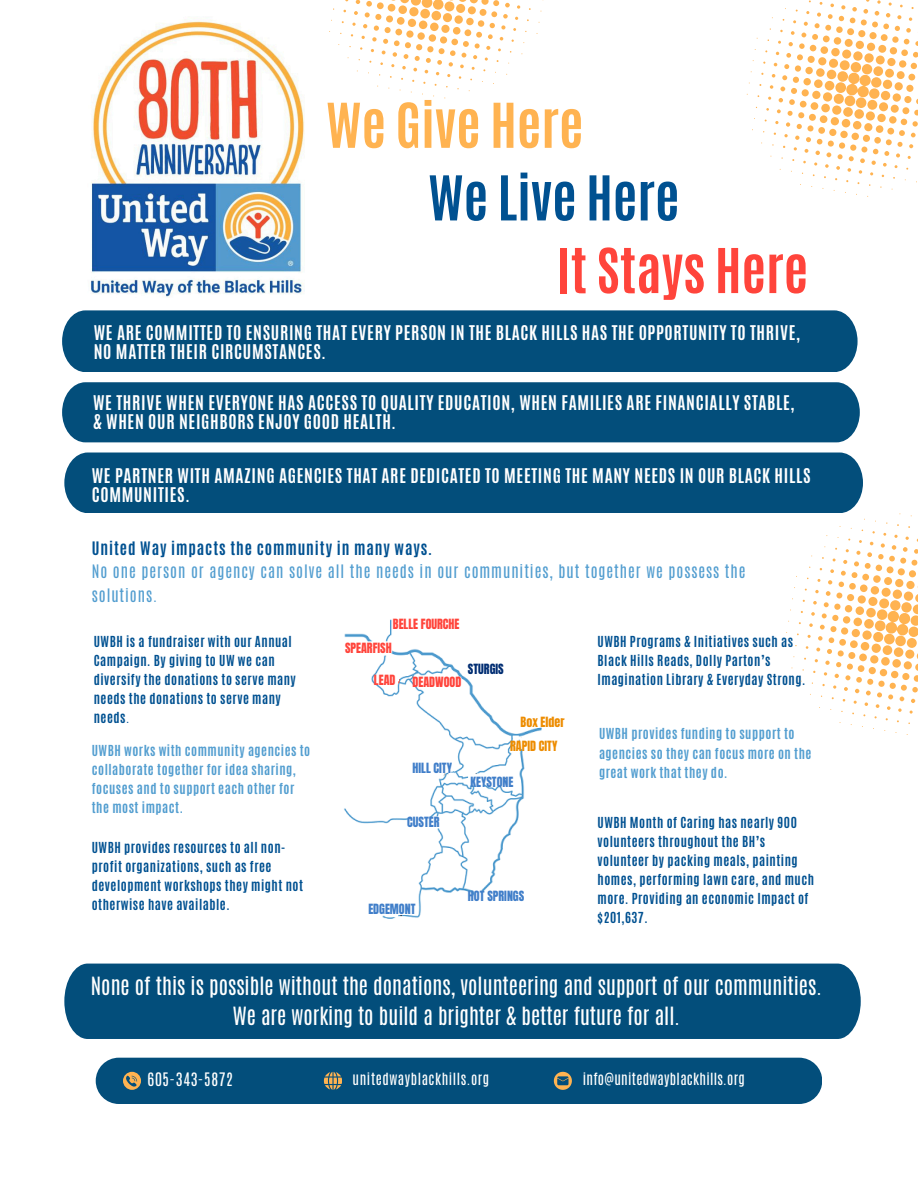
<style>
.page{position:relative;width:918px;height:1188px;background:#fff}
.page>*{position:absolute;margin:0;border:0;box-sizing:border-box;transform-origin:0 0}
.t1{font:700 52.5px "Antonio";color:#ff443b}
.t2{font:700 52.5px "Antonio";color:#ffb351}
.t3{font:700 52.5px "Antonio";color:#005191}
.t4{font:21px/29.2px "Antonio";color:#fff;text-align:center}
.t5{font:700 16.95px/19px "Antonio";letter-spacing:.04em;color:#fff}
.t6{font:15.45px/23.7px "Antonio";letter-spacing:.06em;color:#539ed0}
.t7{font:15.45px "Antonio";letter-spacing:.04em;color:#fff}
.t8{font:13.95px "Antonio";letter-spacing:.02em;color:#fff}
.t9{font:13.95px "Antonio";letter-spacing:.04em;color:#fff}
.t10{font:700 12.75px/19px "Antonio";letter-spacing:.04em;color:#005191}
.t11{font:700 12.75px/19px "Antonio";letter-spacing:.04em;color:#539ed0}
.t12{font:12px "Anton";color:#407ec9}
.t13{font:12px "Anton";color:#ff443b}
.t14{font:12px "Anton";color:#ed8c00}
.t15{font:12px "Anton";color:#002d72}
.s1{font-weight:700;color:#005191}
.s2{font-weight:400}
</style>
<div class="page">
<div style="left:62px;top:310px;width:796px;height:62px;background:#034e7b"></div>
<div style="left:62px;top:382px;width:798px;height:60px;background:#034e7b"></div>
<div style="left:64px;top:453px;width:799px;height:60px;background:#034e7b"></div>
<svg style="left:747px;top:0;width:171px;height:197px"></svg>
<svg style="left:329px;top:0;width:202px;height:99px"></svg>
<div style="left:96px;top:1058px;width:726px;height:46px;background:#034e7b;border-radius:23px"></div>
<svg style="left:123px;top:1072px;width:18px;height:18px"></svg>
<svg style="left:324px;top:1072px;width:18px;height:18px"></svg>
<svg style="left:554px;top:1072px;width:18px;height:18px"></svg>
<img style="left:91px;top:20px;width:214px;height:277px">
<div style="left:64px;top:964px;width:797px;height:75px;background:#034e7b"></div>
<svg style="left:786px;top:513px;width:132px;height:222px"></svg>
<img style="left:344px;top:619px;width:198px;height:300px">
<p class="t2" style="left:326px;top:88px;width:259px">We Give Here</p>
<p class="t3" style="left:428px;top:160px;width:253px">We Live Here</p>
<p class="t1" style="left:556px;top:233px;width:253px">It Stays Here</p>
<h3 class="t5" style="left:94px;top:323px;width:708px">WE ARE COMMITTED TO ENSURING THAT EVERY PERSON IN THE BLACK HILLS HAS THE OPPORTUNITY TO THRIVE,<br>NO MATTER THEIR CIRCUMSTANCES.</h3>
<p class="t5" style="left:93px;top:393px;width:703px">WE THRIVE WHEN EVERYONE HAS ACCESS TO QUALITY EDUCATION, WHEN FAMILIES ARE FINANCIALLY STABLE, &amp; WHEN OUR NEIGHBORS ENJOY GOOD HEALTH.</p>
<h4 class="t5" style="left:92px;top:466px;width:720px">WE PARTNER WITH AMAZING AGENCIES THAT ARE DEDICATED TO MEETING THE MANY NEEDS IN OUR BLACK HILLS<br>COMMUNITIES.</h4>
<p class="t6" style="left:92px;top:536px;width:655px"><span class="s1">United Way impacts the community in many ways.<br></span>No one person or agency can solve all the needs in our communities, but together we possess the solutions.</p>
<h3 class="t10" style="left:94px;top:632px;width:204px">UWBH is a fundraiser with our Annual<br>Campaign. By giving to UW we can diversify the donations to serve many needs the donations to serve many needs<span class="s2">.</span></h3>
<p class="t11" style="left:92px;top:741px;width:220px">UWBH works with community agencies to collaborate together for idea sharing, focuses and to support each other for the most impact.</p>
<p class="t10" style="left:92px;top:838px;width:213px">UWBH provides resources to all non&shy;profit organizations, such as free development workshops they might not otherwise have available.</p>
<p class="t13" style="left:393px;top:616px;width:68px">BELLE FOURCHE</p>
<p class="t13" style="left:345px;top:640px;width:48px">SPEARFISH</p>
<p class="t13" style="left:374px;top:671px;width:23px">LEAD</p>
<p class="t13" style="left:413px;top:673px;width:50px">DEADWOOD</p>
<h2 class="t15" style="left:468px;top:661px;width:37px">STURGIS</h2>
<p class="t14" style="left:521px;top:714px;width:45px">Box Elder</p>
<h5 class="t12" style="left:413px;top:760px;width:41px">HILL CITY</h5>
<h5 class="t12" style="left:407px;top:814px;width:34px">CUSTER</h5>
<h6 class="t14" style="left:510px;top:738px;width:49px">RAPID CITY</h6>
<h5 class="t12" style="left:470px;top:773px;width:44px">KEYSTONE</h5>
<h5 class="t12" style="left:368px;top:900px;width:49px">EDGEMONT</h5>
<h5 class="t12" style="left:468px;top:888px;width:58px">HOT SPRINGS</h5>
<h1 class="t10" style="left:598px;top:632px;width:209px">UWBH Programs &amp; Initiatives such as<br>Black Hills Reads, Dolly Parton’s<br>Imagination Library &amp; Everyday Strong.</h1>
<p class="t11" style="left:599px;top:725px;width:214px">UWBH provides funding to support to agencies so they can focus more on the great work that they do.</p>
<p class="t10" style="left:598px;top:813px;width:218px">UWBH Month of Caring has nearly 900 volunteers throughout the BH’s volunteer by packing meals, painting homes, performing lawn care, and much more. Providing an economic Impact of $201,637.</p>
<p class="t4" style="left:91px;top:972px;width:732px">None of this is possible without the donations, volunteering and support of our communities.<br>We are working to build a brighter &amp; better future for all.</p>
<p class="t7" style="left:148px;top:1068px;width:87px">605-343-5872</p>
<h1 class="t9" style="left:353px;top:1069px;width:138px">unitedwayblackhills.org</h1>
<h3 class="t8" style="left:583px;top:1069px;width:164px">info@unitedwayblackhills.org</h3>
</div>
